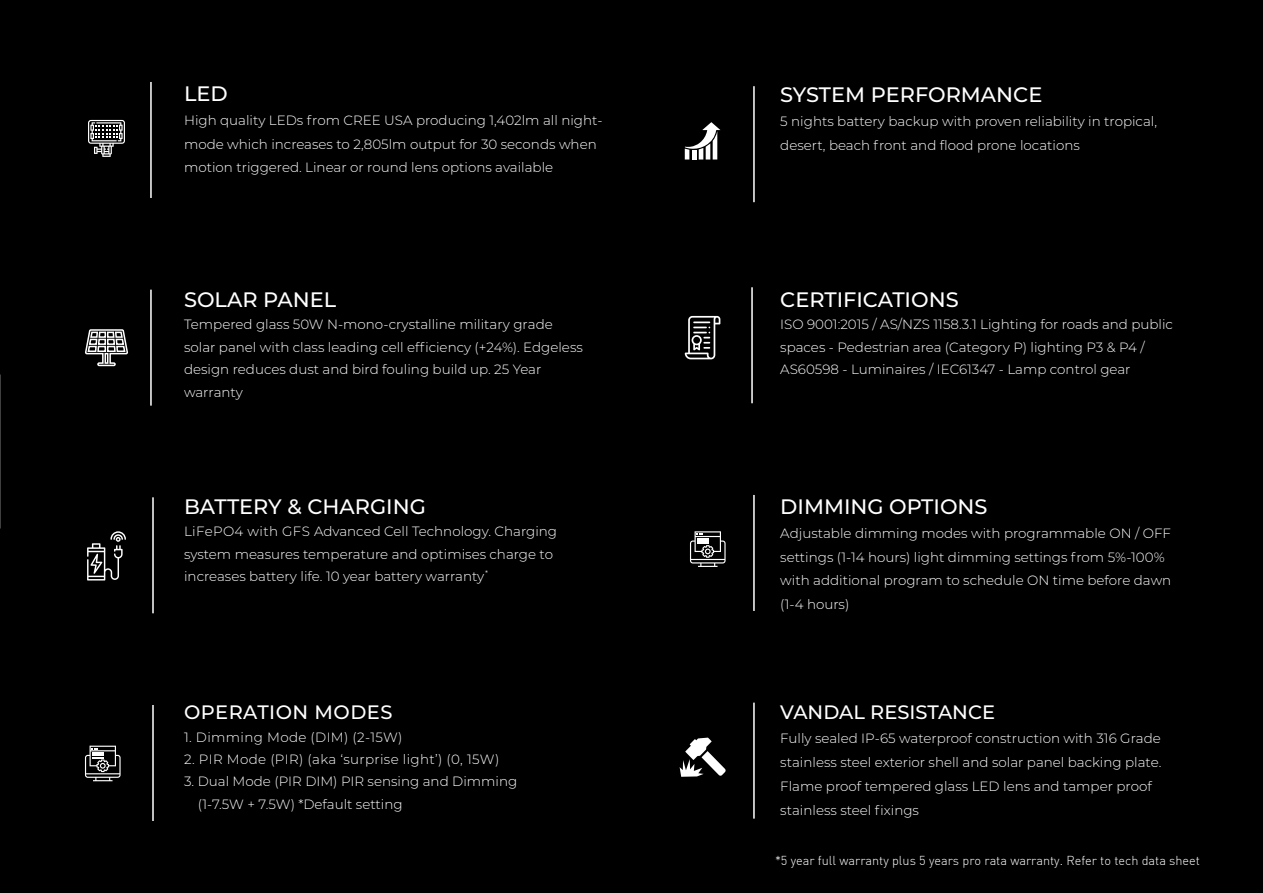
<style>
.page{position:relative;width:1263px;height:893px;background:#000}
.page>*{position:absolute;margin:0;border:0;box-sizing:border-box;transform-origin:0 0}
.t1{font:500 20.85px "Montserrat";color:#fff}
.t2{font:500 19.5px "Montserrat";color:#fff}
.t3{font:500 19.5px "Montserrat";letter-spacing:.025em;color:#fff}
.t4{font:300 13.5px/23.9px "Montserrat";color:#fff}
.t5{font:300 13.5px "Montserrat";letter-spacing:.025em;color:#fff}
.t6{font:300 12.75px "DIN";color:#fff}
</style>
<div class="page">
<hr style="left:753px;top:495px;width:2px;height:116px;background:#fff">
<hr style="left:751px;top:287px;width:2px;height:116px;background:#fff">
<hr style="left:753px;top:703px;width:2px;height:116px;background:#fff">
<hr style="left:753px;top:86px;width:2px;height:116px;background:#fff">
<hr style="left:150px;top:82px;width:2px;height:116px;background:#fff">
<hr style="left:152px;top:497px;width:2px;height:116px;background:#fff">
<hr style="left:150px;top:290px;width:2px;height:116px;background:#fff">
<hr style="left:152px;top:705px;width:2px;height:116px;background:#fff">
<svg style="left:685px;top:122px;width:35px;height:38px"></svg>
<svg style="left:680px;top:738px;width:46px;height:39px"></svg>
<svg style="left:690px;top:531px;width:36px;height:36px"></svg>
<svg style="left:85px;top:746px;width:36px;height:35px"></svg>
<svg style="left:685px;top:316px;width:35px;height:43px"></svg>
<svg style="left:88px;top:120px;width:37px;height:37px"></svg>
<svg style="left:85px;top:329px;width:43px;height:38px"></svg>
<svg style="left:87px;top:531px;width:39px;height:49px"></svg>
<h1 class="t1" style="left:184px;top:79px;width:45px">LED</h1>
<p class="t4" style="left:184px;top:107px;width:420px">High quality LEDs from CREE USA producing 1,402lm all night&shy;mode which increases to 2,805lm output for 30 seconds when motion triggered. Linear or round lens options available</p>
<h1 class="t1" style="left:184px;top:285px;width:154px">SOLAR PANEL</h1>
<p class="t4" style="left:184px;top:313px;width:400px;line-height:22.4px">Tempered glass 50W N-mono-crystalline military grade solar panel with class leading cell efficiency (+24%). Edgeless design reduces dust and bird fouling build up. 25 Year warranty</p>
<h1 class="t1" style="left:184px;top:492px;width:243px">BATTERY &amp; CHARGING</h1>
<p class="t4" style="left:184px;top:520px;width:374px;line-height:22.4px">LiFePO4 with GFS Advanced Cell Technology. Charging system measures temperature and optimises charge to increases battery life. 10 year battery warranty<sup>*</sup></p>
<h2 class="t3" style="left:184px;top:699px;width:210px">OPERATION MODES</h2>
<p class="t5" style="left:184px;top:728px;width:220px">1. Dimming Mode (DIM) (2-15W)</p>
<p class="t5" style="left:184px;top:750px;width:317px">2. PIR Mode (PIR) (aka ‘surprise light’) (0, 15W)</p>
<p class="t4" style="left:198px;top:770px;width:321px;line-height:22.4px;text-indent:-14px">3. Dual Mode (PIR DIM) PIR sensing and Dimming (1-7.5W + 7.5W) *Default setting</p>
<h1 class="t1" style="left:780px;top:80px;width:264px">SYSTEM PERFORMANCE</h1>
<p class="t4" style="left:780px;top:109px;width:378px">5 nights battery backup with proven reliability in tropical, desert, beach front and flood prone locations</p>
<h1 class="t1" style="left:780px;top:285px;width:180px">CERTIFICATIONS</h1>
<p class="t4" style="left:780px;top:313px;width:394px;line-height:22.4px">ISO 9001:2015 / AS/NZS 1158.3.1 Lighting for roads and public spaces - Pedestrian area (Category P) lighting P3 &amp; P4 /<br>AS60598 - Luminaires / IEC61347 - Lamp control gear</p>
<h1 class="t1" style="left:780px;top:492px;width:209px">DIMMING OPTIONS</h1>
<p class="t4" style="left:780px;top:520px;width:392px">Adjustable dimming modes with programmable ON / OFF settings (1-14 hours) light dimming settings from 5%-100% with additional program to schedule ON time before dawn (1-4 hours)</p>
<h2 class="t2" style="left:780px;top:699px;width:216px">VANDAL RESISTANCE</h2>
<p class="t4" style="left:780px;top:726px;width:383px">Fully sealed IP-65 waterproof construction with 316 Grade stainless steel exterior shell and solar panel backing plate.<br>Flame proof tempered glass LED lens and tamper proof stainless steel fixings</p>
<p class="t6" style="left:775px;top:853px;width:426px">*5 year full warranty plus 5 years pro rata warranty. Refer to tech data sheet</p>
</div>
